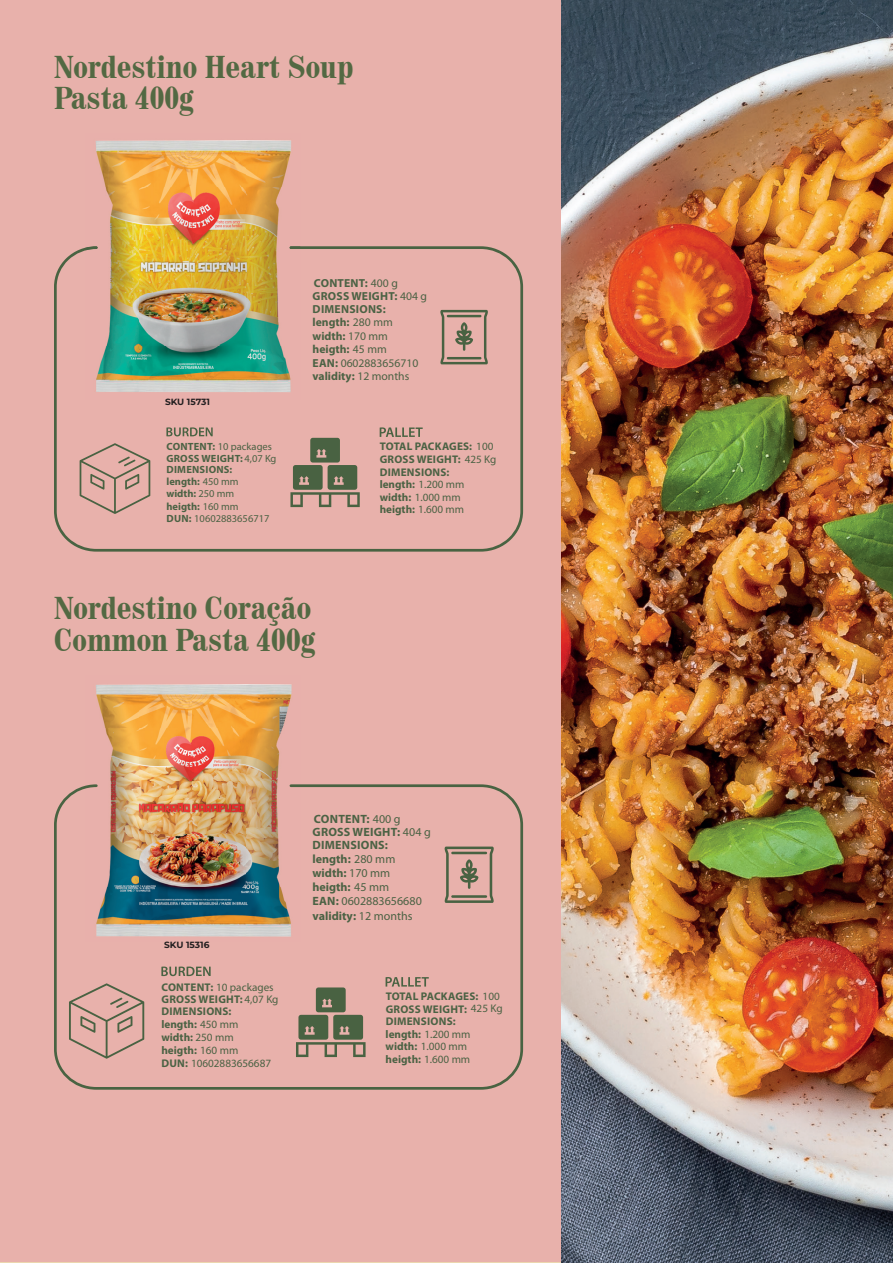
<style>
.page{position:relative;width:893px;height:1263px;background:#fff}
.page>*{position:absolute;margin:0;border:0;box-sizing:border-box;transform-origin:0 0}
.t1{font:700 condensed 31.5px/31.5px "Century 725 BT";color:#536943}
.t2{font:700 12px/14px "Myriad Pro";letter-spacing:.015em;color:#4b6244}
.t3{font:700 11.7px/13.4px "Myriad Pro";letter-spacing:.015em;color:#4b6244}
.t4{font:700 11.1px/12.6px "Myriad Pro";letter-spacing:.02em;color:#4b6244}
.t5{font:700 11.1px/12.5px "Myriad Pro";color:#4b6244}
.t6{font:700 11.1px "Myriad Pro";letter-spacing:-.005em;color:#4b6244}
.t7{font:700 10.5px/11.9px "Myriad Pro";letter-spacing:.02em;color:#4b6244}
.t8{font:700 9px "Montserrat";color:#231f20}
.s1{font-weight:400}
</style>
<div class="page">
<div style="left:1px;top:1px;width:891px;height:1261px;background:#e8b1ab"></div>
<img style="left:561px;top:0;width:332px;height:1263px">
<svg style="left:54px;top:246px;width:469px;height:306px"></svg>
<img style="left:85px;top:140px;width:216px;height:260px">
<svg style="left:85px;top:246px;width:13px;height:4px"></svg>
<svg style="left:289px;top:246px;width:12px;height:3px"></svg>
<img style="left:85px;top:684px;width:207px;height:253px">
<div style="left:54px;top:784px;width:469px;height:306px;border:3px solid #496342;border-radius:40px"></div>
<svg style="left:440px;top:310px;width:48px;height:54px"></svg>
<svg style="left:80px;top:443px;width:70px;height:71px"></svg>
<svg style="left:166px;top:427px;width:47px;height:9px"></svg>
<svg style="left:290px;top:438px;width:70px;height:69px"></svg>
<svg style="left:380px;top:427px;width:43px;height:10px"></svg>
<svg style="left:444px;top:846px;width:50px;height:57px"></svg>
<svg style="left:69px;top:983px;width:75px;height:76px"></svg>
<svg style="left:161px;top:966px;width:50px;height:10px"></svg>
<svg style="left:296px;top:987px;width:70px;height:70px"></svg>
<svg style="left:386px;top:977px;width:43px;height:9px"></svg>
<h1 class="t1" style="left:54px;top:51px;width:301px">Nordestino Heart Soup<br>Pasta 400g</h1>
<p class="t3" style="left:314px;top:276px;width:85px">CONTENT: <span class="s1">400 g</span></p>
<p class="t8" style="left:165px;top:396px;width:47px">SKU 15731</p>
<p class="t3" style="left:313px;top:289px;width:116px">GROSS WEIGHT: <span class="s1">404 g<br></span>DIMENSIONS:<br>length: <span class="s1">280 mm </span>width: <span class="s1">170 mm </span>heigth: <span class="s1">45 mm<br></span>EAN: <span class="s1">0602883656710 </span>validity: <span class="s1">12 months</span></p>
<p class="t7" style="left:166px;top:441px;width:112px">CONTENT: <span class="s1">10 packages<br></span>GROSS WEIGHT:<span class="s1">4,07 Kg<br></span>DIMENSIONS:<br>length: <span class="s1">450 mm<br></span>width: <span class="s1">250 mm<br></span>heigth: <span class="s1">160 mm<br></span>DUN: <span class="s1">10602883656717</span></p>
<p class="t6" style="left:380px;top:439px;width:115px">TOTAL PACKAGES: <span class="s1">100</span></p>
<p class="t4" style="left:380px;top:453px;width:118px">GROSS WEIGHT: <span class="s1">425 Kg</span></p>
<p class="t5" style="left:380px;top:465px;width:86px">DIMENSIONS: length: <span class="s1">1.200 mm </span>width: <span class="s1">1.000 mm </span>heigth: <span class="s1">1.600 mm</span></p>
<h1 class="t1" style="left:54px;top:592px;width:263px">Nordestino Coração<br>Common Pasta 400g</h1>
<p class="t2" style="left:314px;top:812px;width:88px">CONTENT: <span class="s1">400 g</span></p>
<p class="t8" style="left:164px;top:938px;width:47px">SKU 15316</p>
<p class="t2" style="left:312px;top:825px;width:120px">GROSS WEIGHT: <span class="s1">404 g<br></span>DIMENSIONS:<br>length: <span class="s1">280 mm </span>width: <span class="s1">170 mm </span>heigth: <span class="s1">45 mm<br></span>EAN: <span class="s1">0602883656680 </span>validity: <span class="s1">12 months</span></p>
<p class="t4" style="left:161px;top:980px;width:119px">CONTENT: <span class="s1">10 packages<br></span>GROSS WEIGHT:<span class="s1">4,07 Kg<br></span>DIMENSIONS:<br>length: <span class="s1">450 mm<br></span>width: <span class="s1">250 mm<br></span>heigth: <span class="s1">160 mm<br></span>DUN: <span class="s1">10602883656687</span></p>
<p class="t6" style="left:386px;top:989px;width:116px">TOTAL PACKAGES: <span class="s1">100</span></p>
<p class="t4" style="left:386px;top:1002px;width:118px">GROSS WEIGHT: <span class="s1">425 Kg</span></p>
<p class="t5" style="left:386px;top:1015px;width:86px">DIMENSIONS: length: <span class="s1">1.200 mm </span>width: <span class="s1">1.000 mm </span>heigth: <span class="s1">1.600 mm</span></p>
</div>
